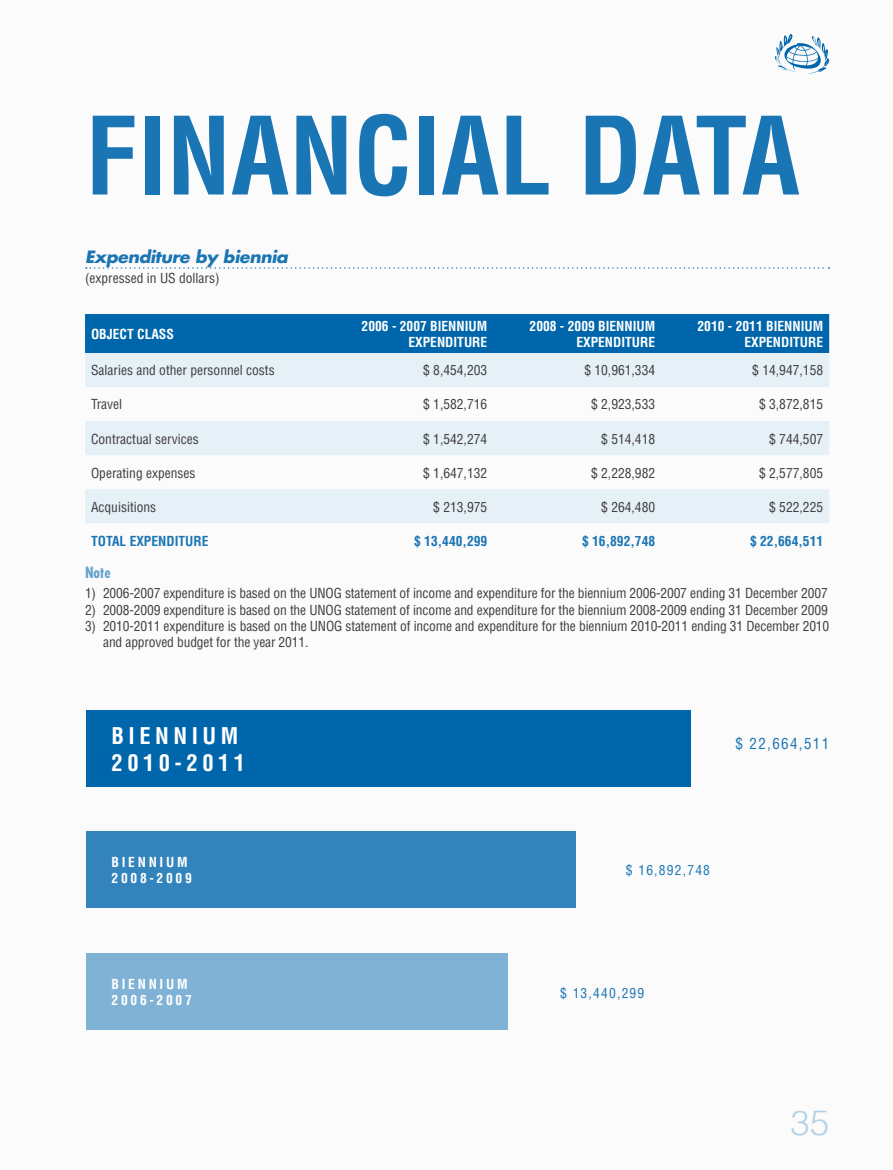
<style>
.page{position:relative;width:893px;height:1170px;background:#fff}
.page>*{position:absolute;margin:0;border:0;box-sizing:border-box;transform-origin:0 0}
.t1{font:700 condensed 105px "Helvetica";color:#1a75b4}
.t2{font:300 34.5px "Helvetica";color:#b3d1e6}
.t3{font:700 condensed 22.5px/27px "Helvetica";letter-spacing:.2em;color:#fff}
.t4{font:italic 700 16.5px "Futura";letter-spacing:-.02em;color:#1a75b4;scale:1.04 1}
.t5{font:condensed 15px "Helvetica";letter-spacing:.09em;color:#1a75b4}
.t6{font:700 condensed 15px "Futura";color:#66a3cd}
.t7{font:condensed 13.5px/16.2px "Helvetica";letter-spacing:-.01em;color:#3e3d40}
.t8{font:700 condensed 13.5px/16.2px "Helvetica";color:#fff}
.t9{font:700 condensed 13.5px "Helvetica";color:#1a75b4}
.t10{font:condensed 13.5px "Helvetica";letter-spacing:.09em;color:#1a75b4}
.t11{font:700 condensed 13.5px/16.2px "Helvetica";letter-spacing:.2em;color:#fff}
</style>
<div class="page">
<div style="left:0;top:0;width:893px;height:1169px;background:#fbfbfb"></div>
<svg style="left:86px;top:267px;width:743px;height:2px"></svg>
<div style="left:85px;top:314px;width:744px;height:39px;background:#0066ac"></div>
<svg style="left:85px;top:353px;width:744px;height:170px;fill:#e6f0f7"></svg>
<div style="left:86px;top:952px;width:421px;height:77px;background:#80b2d6"></div>
<div style="left:86px;top:831px;width:490px;height:77px;background:#3384bd"></div>
<div style="left:86px;top:710px;width:604px;height:76px;background:#0066ac"></div>
<svg style="left:775px;top:34px;width:54px;height:40px"></svg>
<h1 class="t1" style="left:85px;top:90px;width:711px">FINANCIAL DATA</h1>
<p class="t4" style="left:85px;top:245px;width:197px">Expenditure by biennia</p>
<p class="t7" style="left:85px;top:270px;width:136px">(expressed in US dollars)</p>
<p class="t8" style="left:91px;top:326px;width:84px">OBJECT CLASS</p>
<p class="t8" style="left:408px;top:318px;width:80px;text-indent:-47px">2006 - 2007 BIENNIUM<br>EXPENDITURE</p>
<p class="t8" style="left:576px;top:318px;width:80px;text-indent:-47px">2008 - 2009 BIENNIUM<br>EXPENDITURE</p>
<p class="t8" style="left:744px;top:318px;width:80px;text-indent:-47px">2010 - 2011 BIENNIUM<br>EXPENDITURE</p>
<p class="t7" style="left:91px;top:362px;width:185px">Salaries and other personnel costs</p>
<p class="t7" style="left:423px;top:362px;width:66px">$ 8,454,203</p>
<p class="t7" style="left:584px;top:362px;width:72px">$ 10,961,334</p>
<p class="t7" style="left:752px;top:362px;width:72px">$ 14,947,158</p>
<p class="t7" style="left:91px;top:396px;width:33px">Travel</p>
<p class="t7" style="left:423px;top:396px;width:66px">$ 1,582,716</p>
<p class="t7" style="left:591px;top:396px;width:66px">$ 2,923,533</p>
<p class="t7" style="left:759px;top:396px;width:66px">$ 3,872,815</p>
<p class="t7" style="left:91px;top:430px;width:109px">Contractual services</p>
<p class="t7" style="left:423px;top:430px;width:66px">$ 1,542,274</p>
<p class="t7" style="left:601px;top:430px;width:55px">$ 514,418</p>
<p class="t7" style="left:769px;top:430px;width:55px">$ 744,507</p>
<p class="t7" style="left:91px;top:464px;width:106px">Operating expenses</p>
<p class="t7" style="left:423px;top:464px;width:66px">$ 1,647,132</p>
<p class="t7" style="left:591px;top:464px;width:66px">$ 2,228,982</p>
<p class="t7" style="left:759px;top:464px;width:66px">$ 2,577,805</p>
<p class="t7" style="left:91px;top:498px;width:67px">Acquisitions</p>
<p class="t7" style="left:433px;top:498px;width:55px">$ 213,975</p>
<p class="t7" style="left:601px;top:498px;width:55px">$ 264,480</p>
<p class="t7" style="left:769px;top:498px;width:55px">$ 522,225</p>
<p class="t9" style="left:91px;top:532px;width:119px">TOTAL EXPENDITURE</p>
<p class="t9" style="left:414px;top:532px;width:75px">$ 13,440,299</p>
<p class="t9" style="left:582px;top:532px;width:75px">$ 16,892,748</p>
<p class="t9" style="left:750px;top:532px;width:75px">$ 22,664,511</p>
<p class="t6" style="left:85px;top:562px;width:27px">Note</p>
<p class="t7" style="left:85px;top:585px;width:744px">1) 2006-2007 expenditure is based on the UNOG statement of income and expenditure for the biennium 2006-2007 ending 31 December 2007</p>
<p class="t7" style="left:85px;top:601px;width:744px">2) 2008-2009 expenditure is based on the UNOG statement of income and expenditure for the biennium 2008-2009 ending 31 December 2009</p>
<p class="t7" style="left:103px;top:617px;width:728px;text-indent:-18px">3) 2010-2011 expenditure is based on the UNOG statement of income and expenditure for the biennium 2010-2011 ending 31 December 2010 and approved budget for the year 2011.</p>
<h3 class="t3" style="left:112px;top:722px;width:135px;text-indent:91px">UM<br>2010-2011</h3>
<h3 class="t3" style="left:112px;top:722px;width:32px">BIENNI</h3>
<p class="t11" style="left:112px;top:854px;width:82px;text-indent:54px">UM<br>2008-2009</p>
<p class="t8" style="left:112px;top:854px;width:20px">BIENNI</p>
<p class="t11" style="left:112px;top:975px;width:82px;text-indent:54px">UM<br>2006-2007</p>
<p class="t8" style="left:112px;top:975px;width:20px">BIENNI</p>
<p class="t5" style="left:736px;top:734px;width:95px">$ 22,664,511</p>
<p class="t10" style="left:626px;top:861px;width:86px">$ 16,892,748</p>
<p class="t10" style="left:560px;top:984px;width:86px">$ 13,440,299</p>
<h2 class="t2" style="left:790px;top:1101px;width:40px">35</h2>
</div>
